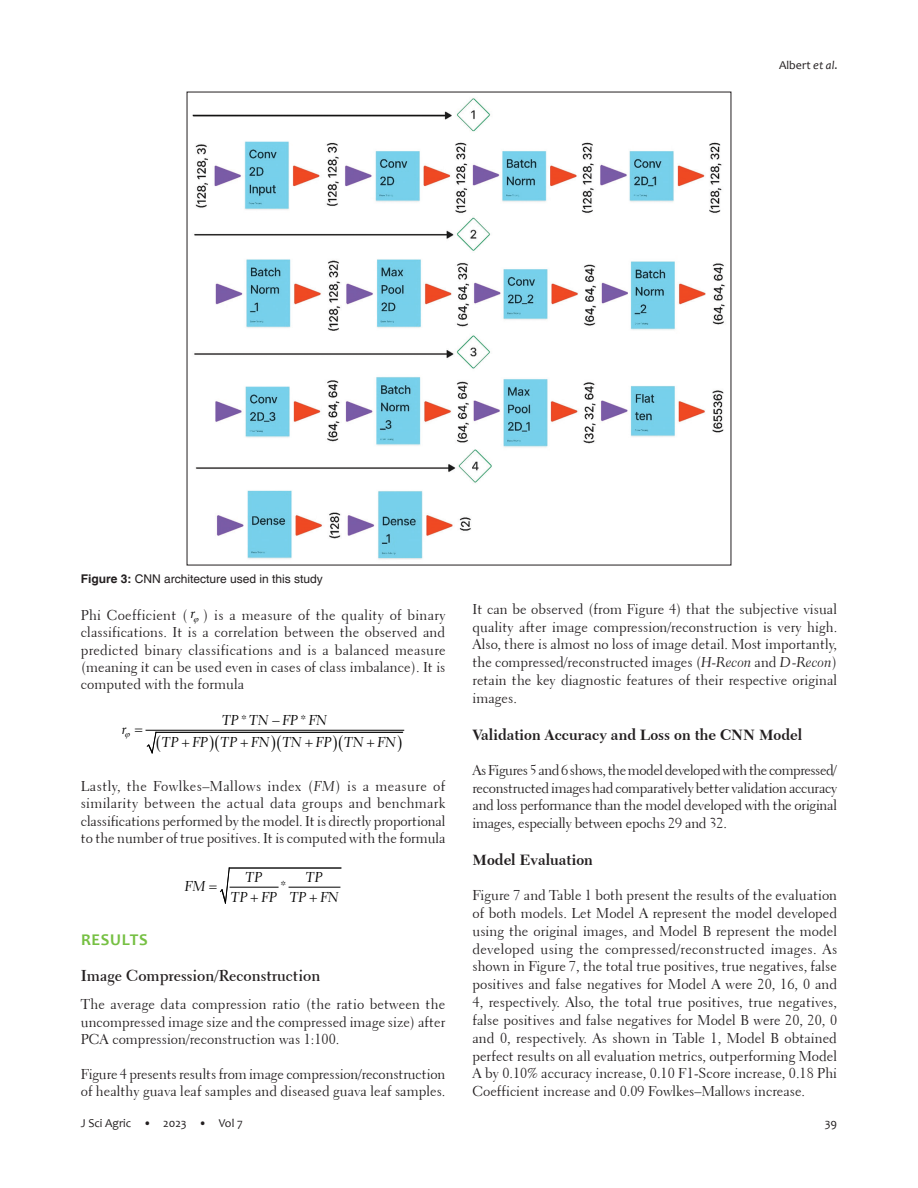
<style>
.page{position:relative;width:918px;height:1188px;background:#fff}
.page>*{position:absolute;margin:0;border:0;box-sizing:border-box;transform-origin:0 0}
.t1{font:700 16.5px "Candara";letter-spacing:.04em;color:#76c043}
.t2{font:700 15.75px "Transitional 511 BT";color:#231f20}
.Instruction-_H2{font:15.75px "Transitional 521 BT Bold A";color:#231f20}
.TX{font:14.25px/17.9px "Transitional 521 BT Roman A";color:#231f20;text-align:justify}
.t3{font:14.25px "Transitional 521 BT Cursive A";letter-spacing:.005em;color:#000}
.t4{font:14.25px "Transitional 521 BT Roman A";color:#000}
.FGC{font:12px "Helvetica";color:#231f20}
.t5{font:12px "Candara";color:#231f20}
.s1{font-style:italic}
.s2{font-weight:700}
.s3{font-family:"Transitional 521 BT Cursive A"}
</style>
<div class="page">
<img style="left:192px;top:98px;width:533px;height:462px">
<hr style="left:146px;top:730px;width:258px;height:1px;background:#000">
<svg style="left:145px;top:729px;width:258px;height:25px"></svg>
<svg style="left:220px;top:867px;width:121px;height:37px"></svg>
<p class="t5" style="left:779px;top:58px;width:60px">Albert <span class="s1">et al</span>.</p>
<p class="FGC" style="left:81px;top:572px;width:244px"><span class="s2">Figure 3:</span> CNN architecture used in this study</p>
<p class="TX" style="left:81px;top:606px;width:108px">Phi Coefficient (</p>
<p class="t3" style="left:190px;top:604px;width:6px">r</p>
<p class="TX" style="left:81px;top:606px;width:366px;line-height:17.4px;text-indent:122px">) is a measure of the quality of binary classifications. It is a correlation between the observed and predicted binary classifications and is a balanced measure (meaning it can be used even in cases of class imbalance). It is computed with the formula</p>
<p class="t3" style="left:222px;top:711px;width:107px">TP TN FP FN</p>
<p class="t4" style="left:241px;top:711px;width:9px">*</p>
<p class="t4" style="left:300px;top:711px;width:9px">*</p>
<p class="t3" style="left:122px;top:720px;width:6px">r</p>
<p class="t3" style="left:162px;top:733px;width:236px">TP FP TP FN TN FP TN FN</p>
<p class="TX" style="left:81px;top:778px;width:366px;line-height:17.4px">Lastly, the Fowlkes–Mallows index (<span class="s3">FM</span>) is a measure of similarity between the actual data groups and benchmark classifications performed by the model. It is directly proportional to the number of true positives. It is computed with the formula</p>
<p class="t4" style="left:280px;top:877px;width:9px">*</p>
<p class="t3" style="left:246px;top:868px;width:18px">TP</p>
<p class="t3" style="left:306px;top:868px;width:18px">TP</p>
<p class="t3" style="left:185px;top:877px;width:22px">FM</p>
<p class="t3" style="left:231px;top:888px;width:109px">TP FP TP FN</p>
<h1 class="t1" style="left:81px;top:929px;width:68px">RESULTS</h1>
<p class="Instruction-_H2" style="left:81px;top:966px;width:241px">Image Compression/Reconstruction</p>
<p class="TX" style="left:81px;top:996px;width:366px;line-height:17.4px">The average data compression ratio (the ratio between the uncompressed image size and the compressed image size) after PCA compression/reconstruction was 1:100.</p>
<p class="TX" style="left:81px;top:1065px;width:366px;line-height:17.4px">Figure 4 presents results from image compression/reconstruction of healthy guava leaf samples and diseased guava leaf samples.</p>
<p class="TX" style="left:472px;top:600px;width:366px">It can be observed (from Figure 4) that the subjective visual quality after image compression/reconstruction is very high.<br>Also, there is almost no loss of image detail. Most importantly, the compressed/reconstructed images (<span class="s3">H-Recon</span> and <span class="s3">D-Recon</span>) retain the key diagnostic features of their respective original images.</p>
<h2 class="t2" style="left:472px;top:725px;width:331px">Validation Accuracy and Loss on the CNN Model</h2>
<p class="TX" style="left:472px;top:761px;width:366px">As Figures5 and 6 shows, the model developed with the compressed/ reconstructed images had comparatively better validation accuracy and loss performance than the model developed with the original images, especially between epochs 29 and 32.</p>
<h2 class="t2" style="left:472px;top:850px;width:122px">Model Evaluation</h2>
<p class="TX" style="left:472px;top:886px;width:366px">Figure 7 and Table 1 both present the results of the evaluation of both models. Let Model A represent the model developed using the original images, and Model B represent the model developed using the compressed/reconstructed images. As shown in Figure 7, the total true positives, true negatives, false positives and false negatives for Model A were 20, 16, 0 and 4, respectively. Also, the total true positives, true negatives, false positives and false negatives for Model B were 20, 20, 0 and 0, respectively. As shown in Table 1, Model B obtained perfect results on all evaluation metrics, outperforming Model A by 0.10% accuracy increase, 0.10 F1-Score increase, 0.18 Phi Coefficient increase and 0.09 Fowlkes–Mallows increase.</p>
<p class="t5" style="left:81px;top:1115px;width:163px">J Sci Agric • 2023 • Vol 7</p>
<p class="t5" style="left:825px;top:1115px;width:14px">39</p>
</div>
